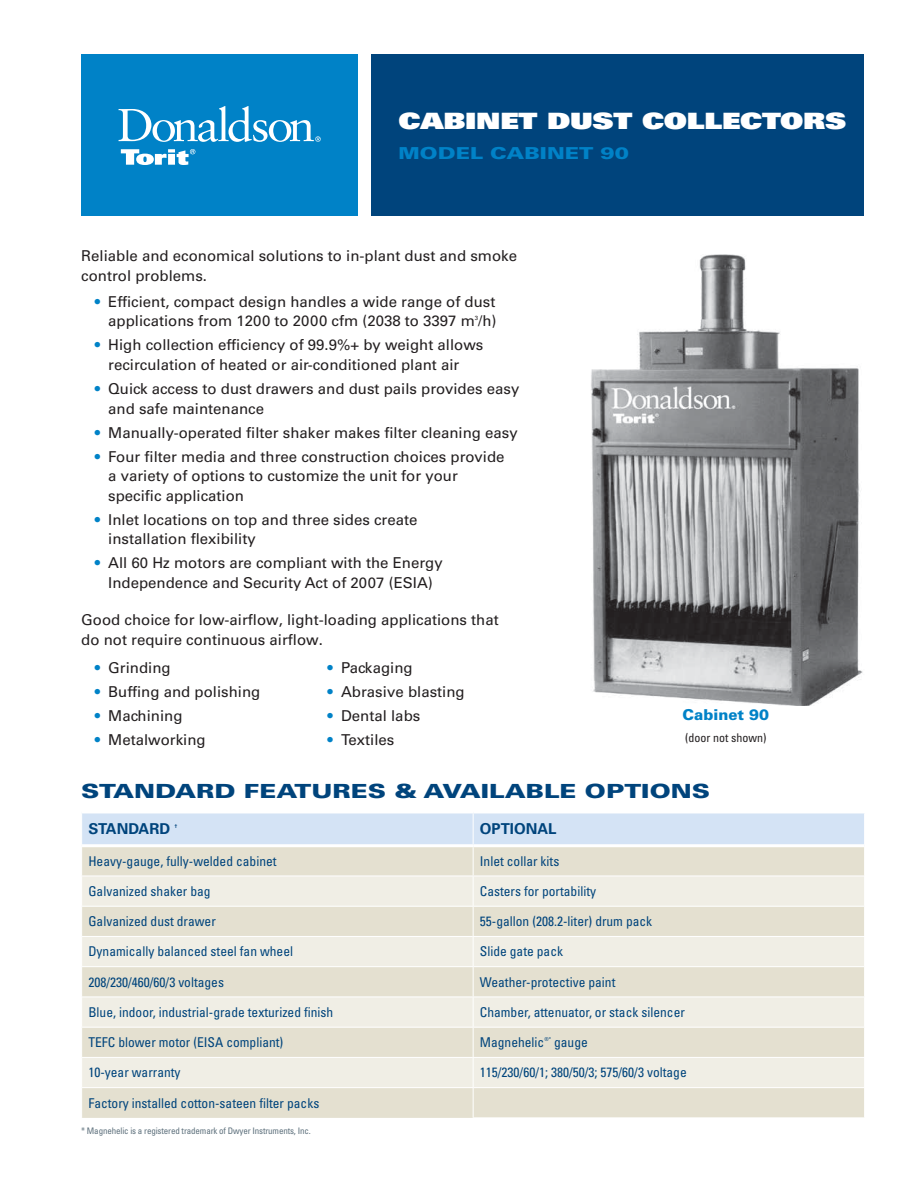
<style>
.page{position:relative;width:918px;height:1188px;background:#fff}
.page>*{position:absolute;margin:0;border:0;box-sizing:border-box;transform-origin:0 0}
.t1{font:22.5px "Univers LT Std X Black";letter-spacing:-.01em;color:#fff;scale:1.3 1}
.t2{font:900 19.5px "Univers LT Std";color:#00447c;scale:1.3 1}
.t3{font:900 16.5px "Univers LT Std";color:#0082c7;scale:1.3 1}
.t4{font:15px/19.5px "Univers LT Std";color:#231f20}
.t5{font:700 15px "Univers LT Std";color:#00447c}
.t6{font:900 15px "Univers LT Std";color:#0082c7}
.t7{font:condensed 13.5px "Univers LT Std";color:#00447c}
.t8{font:condensed 12px "Univers LT Std";color:#231f20}
.t9{font:condensed 9px "Univers LT Std";letter-spacing:-.015em;color:#5d707c}
.t10{font:6px "Univers LT Std";color:#231f20}
.t11{font:condensed 5.4px "Univers LT Std";color:#00447c}
.t12{font:700 5.4px "Univers LT Std";color:#00447c}
.s1{color:#0082c7}
</style>
<div class="page">
<div style="left:81px;top:54px;width:277px;height:162px;background:#0082c7"></div>
<svg style="left:121px;top:149px;width:74px;height:16px"></svg>
<svg style="left:119px;top:106px;width:202px;height:36px"></svg>
<div style="left:372px;top:54px;width:492px;height:162px;background:#00447c"></div>
<img style="left:591px;top:254px;width:272px;height:451px">
<div style="left:82px;top:1088px;width:782px;height:30px;background:#e4e0d0"></div>
<svg style="left:82px;top:877px;width:782px;height:210px;background:#eae8dc"></svg>
<svg style="left:82px;top:813px;width:782px;height:63px;background:#dce2e3"></svg>
<hr style="left:473px;top:876px;width:1px;height:30px;background:#fff">
<hr style="left:81px;top:906px;width:392px;height:1px;background:#fff">
<hr style="left:473px;top:906px;width:392px;height:1px;background:#fff">
<hr style="left:473px;top:936px;width:392px;height:1px;background:#fff">
<svg style="left:473px;top:907px;width:1px;height:59px"></svg>
<hr style="left:81px;top:966px;width:393px;height:1px;background:#fff">
<hr style="left:473px;top:967px;width:1px;height:30px;background:#fff">
<hr style="left:473px;top:997px;width:392px;height:1px;background:#fff">
<hr style="left:81px;top:1027px;width:392px;height:1px;background:#fff">
<hr style="left:473px;top:1027px;width:392px;height:1px;background:#fff">
<hr style="left:473px;top:1057px;width:392px;height:1px;background:#fff">
<hr style="left:82px;top:936px;width:391px;height:1px;background:#fff">
<hr style="left:474px;top:966px;width:390px;height:1px;background:#fff">
<hr style="left:82px;top:997px;width:391px;height:1px;background:#fff">
<hr style="left:82px;top:1057px;width:391px;height:1px;background:#fff">
<hr style="left:473px;top:997px;width:1px;height:30px;background:#fff">
<svg style="left:473px;top:1028px;width:1px;height:59px"></svg>
<hr style="left:473px;top:1088px;width:1px;height:30px;background:#fff">
<hr style="left:82px;top:844px;width:391px;height:3px;background:#fff">
<hr style="left:473px;top:844px;width:391px;height:3px;background:#fff">
<h1 class="t1" style="left:399px;top:106px;width:346px">CABINET DUST COLLECTORS</h1>
<p class="t3" style="left:399px;top:142px;width:179px">MODEL CABINET 90</p>
<p class="t4" style="left:81px;top:246px;width:437px">Reliable and economical solutions to in-plant dust and smoke control problems.</p>
<p class="t4" style="left:95px;top:292px;width:403px;text-align:right"><span class="s1">•</span> Efficient, compact design handles a wide range of dust applications from 1200 to 2000 cfm (2038 to 3397 m /h)</p>
<p class="t10" style="left:475px;top:314px;width:5px">3</p>
<p class="t4" style="left:108px;top:335px;width:377px;text-indent:-14px"><span class="s1">•</span> High collection efficiency of 99.9%+ by weight allows recirculation of heated or air-conditioned plant air</p>
<p class="t4" style="left:108px;top:379px;width:413px;text-indent:-14px"><span class="s1">•</span> Quick access to dust drawers and dust pails provides easy and safe maintenance</p>
<p class="t4" style="left:95px;top:423px;width:424px"><span class="s1">•</span> Manually-operated filter shaker makes filter cleaning easy</p>
<p class="t4" style="left:108px;top:447px;width:398px;text-indent:-14px"><span class="s1">•</span> Four filter media and three construction choices provide a variety of options to customize the unit for your specific application</p>
<p class="t4" style="left:108px;top:510px;width:311px;text-indent:-14px"><span class="s1">•</span> Inlet locations on top and three sides create installation flexibility</p>
<p class="t4" style="left:95px;top:553px;width:349px;text-align:center"><span class="s1">•</span> All 60 Hz motors are compliant with the Energy<br>Independence and Security Act of 2007 (ESIA)</p>
<p class="t4" style="left:81px;top:610px;width:419px">Good choice for low-airflow, light-loading applications that do not require continuous airflow.</p>
<p class="t4" style="left:95px;top:658px;width:78px"><span class="s1">•</span> Grinding</p>
<p class="t4" style="left:95px;top:682px;width:167px"><span class="s1">•</span> Buffing and polishing</p>
<p class="t4" style="left:95px;top:706px;width:89px"><span class="s1">•</span> Machining</p>
<p class="t4" style="left:95px;top:730px;width:112px"><span class="s1">•</span> Metalworking</p>
<p class="t4" style="left:328px;top:658px;width:87px"><span class="s1">•</span> Packaging</p>
<p class="t4" style="left:328px;top:682px;width:139px"><span class="s1">•</span> Abrasive blasting</p>
<p class="t4" style="left:328px;top:706px;width:94px"><span class="s1">•</span> Dental labs</p>
<p class="t4" style="left:328px;top:730px;width:68px"><span class="s1">•</span> Textiles</p>
<h2 class="t2" style="left:81px;top:778px;width:485px">STANDARD FEATURES &amp; AVAILABLE OPTIONS</h2>
<p class="t5" style="left:88px;top:820px;width:83px">STANDARD</p>
<p class="t12" style="left:174px;top:823px;width:5px">†</p>
<p class="t5" style="left:480px;top:820px;width:78px">OPTIONAL</p>
<p class="t7" style="left:88px;top:852px;width:190px">Heavy-gauge, fully-welded cabinet</p>
<p class="t7" style="left:480px;top:852px;width:81px">Inlet collar kits</p>
<p class="t7" style="left:88px;top:883px;width:124px">Galvanized shaker bag</p>
<p class="t7" style="left:480px;top:883px;width:118px">Casters for portability</p>
<p class="t7" style="left:88px;top:913px;width:129px">Galvanized dust drawer</p>
<p class="t7" style="left:480px;top:913px;width:174px">55-gallon (208.2-liter) drum pack</p>
<p class="t7" style="left:88px;top:943px;width:206px">Dynamically balanced steel fan wheel</p>
<p class="t7" style="left:480px;top:943px;width:85px">Slide gate pack</p>
<p class="t7" style="left:88px;top:973px;width:137px">208/230/460/60/3 voltages</p>
<p class="t7" style="left:480px;top:973px;width:137px">Weather-protective paint</p>
<p class="t7" style="left:88px;top:1004px;width:246px">Blue, indoor, industrial-grade texturized finish</p>
<p class="t7" style="left:480px;top:1004px;width:207px">Chamber, attenuator, or stack silencer</p>
<p class="t7" style="left:88px;top:1034px;width:196px">TEFC blower motor (EISA compliant)</p>
<p class="t7" style="left:480px;top:1034px;width:66px">Magnehelic</p>
<p class="t11" style="left:544px;top:1036px;width:8px">®*</p>
<p class="t6" style="left:683px;top:705px;width:88px">Cabinet 90</p>
<p class="t8" style="left:685px;top:730px;width:83px">(door not shown)</p>
<p class="t7" style="left:554px;top:1034px;width:35px">gauge</p>
<p class="t7" style="left:88px;top:1064px;width:94px">10-year warranty</p>
<p class="t7" style="left:480px;top:1064px;width:208px">115/230/60/1; 380/50/3; 575/60/3 voltage</p>
<p class="t7" style="left:88px;top:1094px;width:232px">Factory installed cotton-sateen filter packs</p>
<p class="t9" style="left:81px;top:1125px;width:231px">* Magnehelic is a registered trademark of Dwyer Instruments, Inc.</p>
</div>
